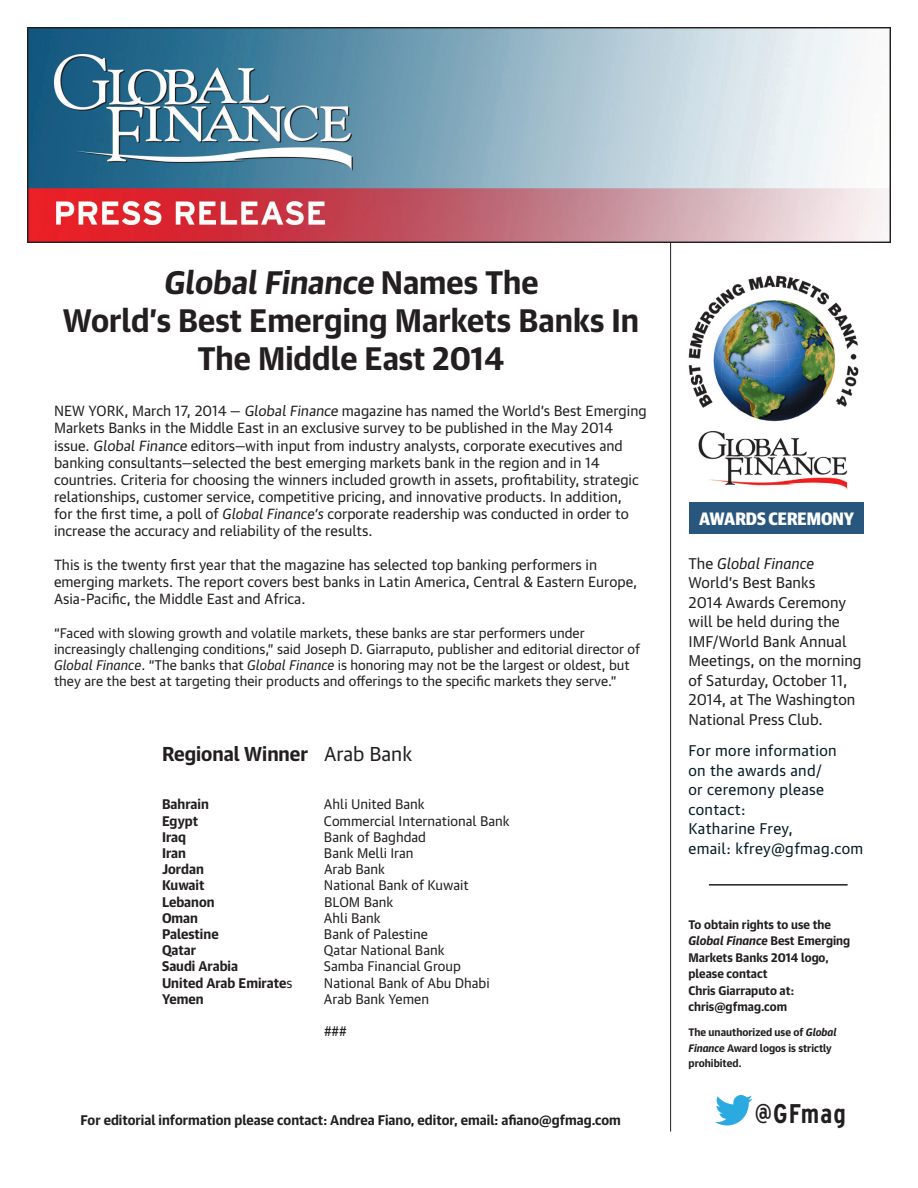
<style>
.page{position:relative;width:918px;height:1188px;background:#fff}
.page>*{position:absolute;margin:0;border:0;box-sizing:border-box;transform-origin:0 0}
.t1{font:700 31.5px/37.8px "Guardian Text Sans";color:#231f20;text-align:center}
.t2{font:700 condensed 27px "Interstate";letter-spacing:.04em;color:#231f20}
.t3{font:700 19.5px "Guardian Text Sans";color:#231f20}
.t4{font:700 18px "Guardian Sans Cond";color:#fff;scale:1.05 1}
.t5{font:15px/19.5px "Guardian Text Sans";color:#231f20}
.t6{font:15px/19.5px "Guardian Text Sans";letter-spacing:.02em;color:#071c24}
.t7{font:14.25px/17.1px "Guardian Text Sans";color:#231f20}
.t8{font:13.5px/16.2px "Guardian Text Sans";color:#231f20}
.t9{font:700 13.5px "Guardian Text Sans";color:#231f20}
.t10{font:700 12px/16.5px "Guardian Text Sans";color:#231f20}
.t11{font:700 10.5px/15.8px "Guardian Text Sans";color:#231f20}
.s1{font-style:italic}
.s2{font-weight:400}
</style>
<div class="page">
<hr style="left:670px;top:188px;width:1px;height:944px;background:#231f20">
<div style="left:689px;top:502px;width:175px;height:32px;background:#28567c"></div>
<img style="left:27px;top:27px;width:864px;height:216px">
<img style="left:688px;top:275px;width:171px;height:215px">
<hr style="left:709px;top:884px;width:139px;height:2px;background:#231f20">
<svg style="left:715px;top:1095px;width:38px;height:30px"></svg>
<p class="t1" style="left:163px;top:260px;width:377px">GlobalFinance N a m e s T h e</p>
<p class="t1" style="left:63px;top:298px;width:578px">World’s Best Emerging Markets Banks In<br>The Middle East 2014</p>
<p class="t7" style="left:54px;top:401px;width:594px">NEW YORK, March 17, 2014 — Global Finance magazine has named the World’s Best Emerging Markets Banks in the Middle East in an exclusive survey to be published in the May 2014 issue. Global Finance editors—with input from industry analysts, corporate executives and banking consultants—selected the best emerging markets bank in the region and in 14 countries. Criteria for choosing the winners included growth in assets, profitability, strategic relationships, customer service, competitive pricing, and innovative products. In addition,<br>for the first time, a poll of <span class="s1">Global Finance’s</span> corporate readership was conducted in order to increase the accuracy and reliability of the results.</p>
<p class="t7" style="left:54px;top:555px;width:585px">This is the twenty first year that the magazine has selected top banking performers in emerging markets. The report covers best banks in Latin America, Central &amp; Eastern Europe,<br>Asia-Pacific, the Middle East and Africa.</p>
<p class="t8" style="left:54px;top:623px;width:588px">“Faced with slowing growth and volatile markets, these banks are star performers under increasingly challenging conditions,” said Joseph D. Giarraputo, publisher and editorial director of <span class="s1">Global Finance</span>. “The banks that <span class="s1">Global Finance</span> is honoring may not be the largest or oldest, but they are the best at targeting their products and offerings to the specific markets they serve.”</p>
<p class="t3" style="left:162px;top:737px;width:252px">Regional Winner <span class="s2">Arab Bank</span></p>
<p class="t9" style="left:162px;top:793px;width:48px">Bahrain</p>
<p class="t8" style="left:324px;top:795px;width:102px">Ahli United Bank</p>
<p class="t9" style="left:162px;top:809px;width:38px">Egypt</p>
<p class="t8" style="left:324px;top:811px;width:187px">Commercial International Bank</p>
<p class="t9" style="left:162px;top:826px;width:26px">Iraq</p>
<p class="t8" style="left:324px;top:827px;width:104px">Bank of Baghdad</p>
<p class="t9" style="left:162px;top:842px;width:25px">Iran</p>
<p class="t8" style="left:324px;top:844px;width:91px">Bank Melli Iran</p>
<p class="t9" style="left:162px;top:858px;width:43px">Jordan</p>
<p class="t8" style="left:324px;top:860px;width:63px">Arab Bank</p>
<p class="t9" style="left:162px;top:874px;width:44px">Kuwait</p>
<p class="t8" style="left:324px;top:876px;width:146px">National Bank of Kuwait</p>
<p class="t9" style="left:162px;top:890px;width:54px">Lebanon</p>
<p class="t8" style="left:324px;top:892px;width:71px">BLOM Bank</p>
<p class="t9" style="left:162px;top:907px;width:38px">Oman</p>
<p class="t8" style="left:324px;top:908px;width:58px">Ahli Bank</p>
<p class="t9" style="left:162px;top:923px;width:58px">Palestine</p>
<p class="t8" style="left:324px;top:925px;width:106px">Bank of Palestine</p>
<p class="t9" style="left:162px;top:939px;width:36px">Qatar</p>
<p class="t8" style="left:324px;top:941px;width:122px">Qatar National Bank</p>
<p class="t9" style="left:162px;top:955px;width:78px">Saudi Arabia</p>
<p class="t8" style="left:324px;top:957px;width:138px">Samba Financial Group</p>
<p class="t9" style="left:162px;top:971px;width:132px">United Arab Emirate<span class="s2">s</span></p>
<p class="t8" style="left:324px;top:973px;width:167px">National Bank of Abu Dhabi</p>
<p class="t9" style="left:162px;top:988px;width:43px">Yemen</p>
<p class="t8" style="left:324px;top:989px;width:107px">Arab Bank Yemen</p>
<p class="t8" style="left:324px;top:1022px;width:24px">###</p>
<p class="t9" style="left:81px;top:1109px;width:542px">For editorial information please contact: Andrea Fiano, editor, email: afiano@gfmag.com</p>
<p class="t4" style="left:699px;top:506px;width:149px">AWARDS CEREMONY</p>
<p class="t5" style="left:688px;top:552px;width:175px">The <span class="s1">Global Finance<br></span>World’s Best Banks<br>2014 Awards Ceremony will be held during the<br>IMF/World Bank Annual<br>Meetings, on the morning of Saturday, October 11,<br>2014, at The Washington<br>National Press Club.</p>
<p class="t6" style="left:688px;top:740px;width:150px">For more information on the awards and/ or ceremony please contact:</p>
<p class="t6" style="left:688px;top:818px;width:106px">Katharine Frey,</p>
<p class="t6" style="left:688px;top:837px;width:176px">email: kfrey@gfmag.com</p>
<p class="t10" style="left:688px;top:915px;width:163px">To obtain rights to use the<br><span class="s1">Global Finance</span> Best Emerging<br>Markets Banks 2014 logo, please contact</p>
<p class="t10" style="left:688px;top:981px;width:107px">Chris Giarraputo at:</p>
<p class="t10" style="left:688px;top:997px;width:100px">chris@gfmag.com</p>
<p class="t11" style="left:688px;top:1023px;width:150px">The unauthorized use of <span class="s1">Global</span></p>
<p class="t11" style="left:688px;top:1039px;width:145px"><span class="s1">Finance</span> Award logos is strictly prohibited.</p>
<p class="t2" style="left:755px;top:1098px;width:92px">@GFmag</p>
</div>
